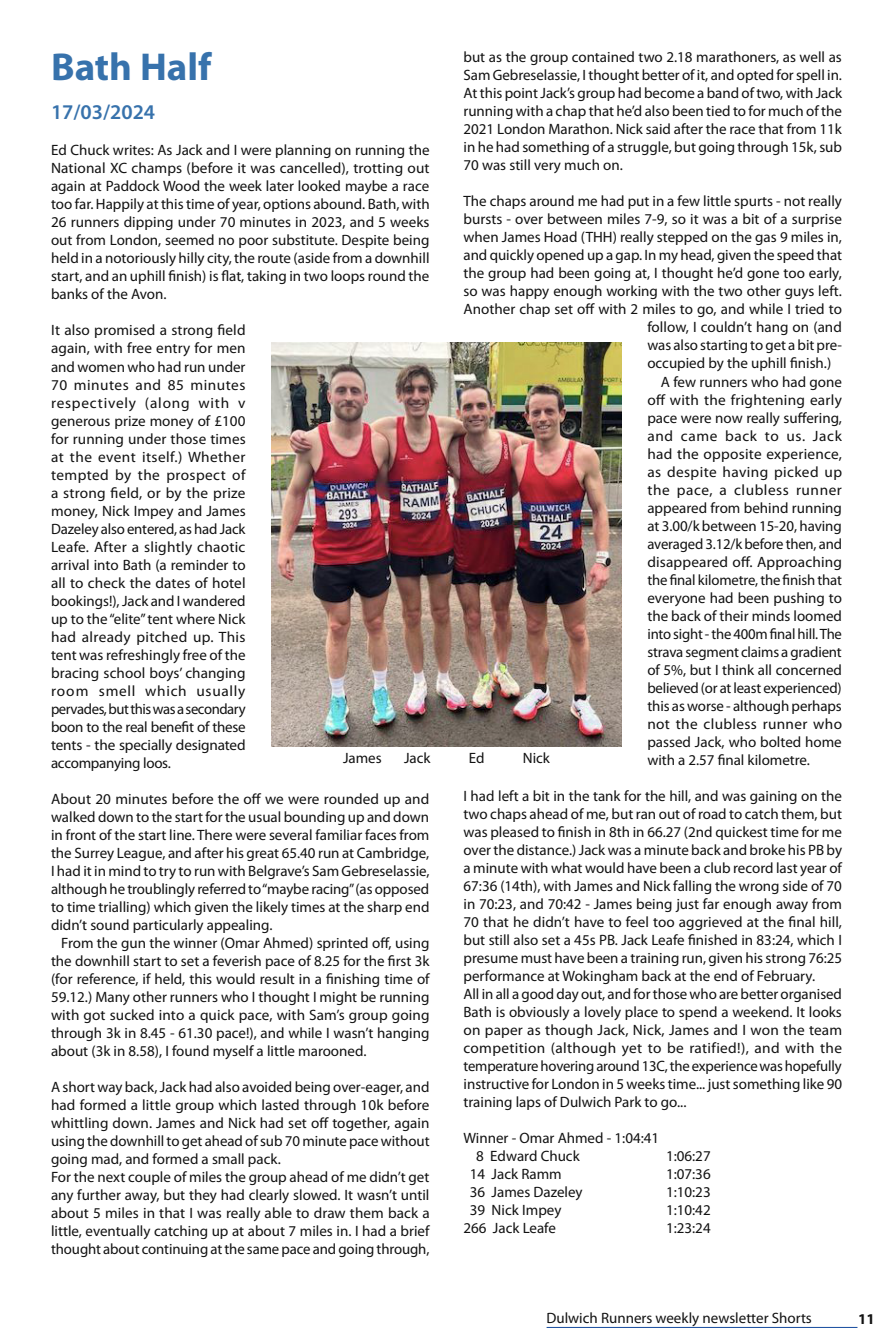
<style>
.page{position:relative;width:893px;height:1337px;background:#fff}
.page>*{position:absolute;margin:0;border:0;box-sizing:border-box;transform-origin:0 0}
.Heading_1_blue{font:700 39px "Myriad Pro";color:#3772ac}
.Blue_date{font:600 21px "Myriad Pro";color:#3772ac}
.parkrun{font:15px/18px "Myriad Pro";color:#121212;text-align:justify}
.t1{font:700 15px "Myriad Pro";color:#121212}
</style>
<div class="page">
<hr style="left:547px;top:1326px;width:310px;height:1px;background:#144a9d">
<img style="left:271px;top:342px;width:351px;height:404px">
<p class="parkrun" style="left:463px;top:48px;width:380px">but as the group contained two 2.18 marathoners, as well as<br>Sam Gebreselassie, I thought better of it, and opted for spell in.</p>
<p class="parkrun" style="left:463px;top:84px;width:380px">At this point Jack’s group had become a band of two, with Jack running with a chap that he’d also been tied to for much of the 2021 London Marathon. Nick said after the race that from 11k in he had something of a struggle, but going through 15k, sub 70 was still very much on.</p>
<p class="parkrun" style="left:463px;top:192px;width:380px">The chaps around me had put in a few little spurts - not really</p>
<p class="parkrun" style="left:463px;top:210px;width:380px">bursts - over between miles 7-9, so it was a bit of a surprise</p>
<p class="parkrun" style="left:463px;top:228px;width:380px">when James Hoad (THH) really stepped on the gas 9 miles in,</p>
<p class="parkrun" style="left:463px;top:246px;width:380px">and quickly opened up a gap. In my head, given the speed that</p>
<p class="parkrun" style="left:463px;top:264px;width:380px">the group had been going at, I thought he’d gone too early,</p>
<p class="parkrun" style="left:463px;top:282px;width:380px">so was happy enough working with the two other guys left.</p>
<p class="parkrun" style="left:463px;top:300px;width:380px">Another chap set off with 2 miles to go, and while I tried to</p>
<p class="parkrun" style="left:647px;top:318px;width:196px">follow, I couldn’t hang on (and</p>
<p class="parkrun" style="left:647px;top:336px;width:196px">was also starting to get a bit pre-</p>
<p class="parkrun" style="left:647px;top:354px;width:185px">occupied by the uphill finish.)</p>
<p class="parkrun" style="left:647px;top:372px;width:196px;text-indent:14px">A few runners who had gone off with the frightening early pace were now really suffering, and came back to us. Jack had the opposite experience, as despite having picked up the pace, a clubless runner appeared from behind running at 3.00/k between 15-20, having averaged 3.12/k before then, and disappeared off. Approaching the final kilometre, the finish that everyone had been pushing to the back of their minds loomed into sight - the 400m final hill. The strava segment claims a gradient of 5%, but I think all concerned believed (or at least experienced) this as worse - although perhaps not the clubless runner who passed Jack, who bolted home with a 2.57 final kilometre.</p>
<p class="parkrun" style="left:463px;top:786px;width:380px">I had left a bit in the tank for the hill, and was gaining on the two chaps ahead of me, but ran out of road to catch them, but was pleased to finish in 8th in 66.27 (2nd quickest time for me over the distance.) Jack was a minute back and broke his PB by a minute with what would have been a club record last year of 67:36 (14th), with James and Nick falling the wrong side of 70 in 70:23, and 70:42 - James being just far enough away from 70 that he didn’t have to feel too aggrieved at the final hill, but still also set a 45s PB. Jack Leafe finished in 83:24, which I presume must have been a training run, given his strong 76:25 performance at Wokingham back at the end of February.</p>
<p class="parkrun" style="left:463px;top:984px;width:380px">All in all a good day out, and for those who are better organised Bath is obviously a lovely place to spend a weekend. It looks on paper as though Jack, Nick, James and I won the team competition (although yet to be ratified!), and with the temperature hovering around 13C, the experience was hopefully instructive for London in 5 weeks time... just something like 90 training laps of Dulwich Park to go...</p>
<p class="parkrun" style="left:463px;top:1128px;width:197px">Winner - Omar Ahmed - 1:04:41</p>
<p class="parkrun" style="left:476px;top:1146px;width:105px">8 Edward Chuck</p>
<p class="parkrun" style="left:666px;top:1146px;width:46px">1:06:27</p>
<p class="parkrun" style="left:470px;top:1164px;width:93px">14 Jack Ramm</p>
<p class="parkrun" style="left:666px;top:1164px;width:46px">1:07:36</p>
<p class="parkrun" style="left:470px;top:1182px;width:114px">36 James Dazeley</p>
<p class="parkrun" style="left:666px;top:1182px;width:46px">1:10:23</p>
<p class="parkrun" style="left:470px;top:1200px;width:93px">39 Nick Impey</p>
<p class="parkrun" style="left:666px;top:1200px;width:46px">1:10:42</p>
<p class="parkrun" style="left:463px;top:1218px;width:94px">266 Jack Leafe</p>
<p class="parkrun" style="left:666px;top:1218px;width:46px">1:23:24</p>
<p class="Heading_1_blue" style="left:51px;top:42px;width:162px">Bath Half</p>
<p class="Blue_date" style="left:51px;top:99px;width:106px">17/03/2024</p>
<p class="parkrun" style="left:51px;top:141px;width:380px">Ed Chuck writes: As Jack and I were planning on running the National XC champs (before it was cancelled), trotting out again at Paddock Wood the week later looked maybe a race too far. Happily at this time of year, options abound. Bath, with 26 runners dipping under 70 minutes in 2023, and 5 weeks out from London, seemed no poor substitute. Despite being held in a notoriously hilly city, the route (aside from a downhill start, and an uphill finish) is flat, taking in two loops round the banks of the Avon.</p>
<p class="parkrun" style="left:51px;top:321px;width:196px">It also promised a strong field again, with free entry for men and women who had run under 70 minutes and 85 minutes respectively (along with v generous prize money of £100 for running under those times at the event itself.) Whether tempted by the prospect of a strong field, or by the prize money, Nick Impey and James Dazeley also entered, as had Jack Leafe. After a slightly chaotic arrival into Bath (a reminder to all to check the dates of hotel bookings!), Jack and I wandered up to the “elite” tent where Nick had already pitched up. This tent was refreshingly free of the bracing school boys’ changing room smell which usually pervades, but this was a secondary boon to the real benefit of these tents - the specially designated accompanying loos.</p>
<p class="parkrun" style="left:51px;top:789px;width:380px">About 20 minutes before the off we were rounded up and walked down to the start for the usual bounding up and down in front of the start line. There were several familiar faces from the Surrey League, and after his great 65.40 run at Cambridge, I had it in mind to try to run with Belgrave’s Sam Gebreselassie, although he troublingly referred to “maybe racing” (as opposed to time trialling) which given the likely times at the sharp end didn’t sound particularly appealing.</p>
<p class="parkrun" style="left:51px;top:933px;width:380px;text-indent:10px">From the gun the winner (Omar Ahmed) sprinted off, using the downhill start to set a feverish pace of 8.25 for the first 3k (for reference, if held, this would result in a finishing time of 59.12.) Many other runners who I thought I might be running with got sucked into a quick pace, with Sam’s group going through 3k in 8.45 - 61.30 pace!), and while I wasn’t hanging about (3k in 8.58), I found myself a little marooned.</p>
<p class="parkrun" style="left:51px;top:1077px;width:380px">A short way back, Jack had also avoided being over-eager, and had formed a little group which lasted through 10k before whittling down. James and Nick had set off together, again using the downhill to get ahead of sub 70 minute pace without going mad, and formed a small pack.</p>
<p class="parkrun" style="left:51px;top:1167px;width:380px">For the next couple of miles the group ahead of me didn’t get any further away, but they had clearly slowed. It wasn’t until about 5 miles in that I was really able to draw them back a little, eventually catching up at about 7 miles in. I had a brief thought about continuing at the same pace and going through,</p>
<p class="parkrun" style="left:343px;top:748px;width:40px">James</p>
<p class="parkrun" style="left:404px;top:748px;width:28px">Jack</p>
<p class="parkrun" style="left:469px;top:748px;width:17px">Ed</p>
<p class="parkrun" style="left:523px;top:748px;width:29px">Nick</p>
<p class="parkrun" style="left:546px;top:1308px;width:267px">Dulwich Runners weekly newsletter Shorts</p>
<p class="t1" style="left:858px;top:1308px;width:18px">11</p>
</div>
